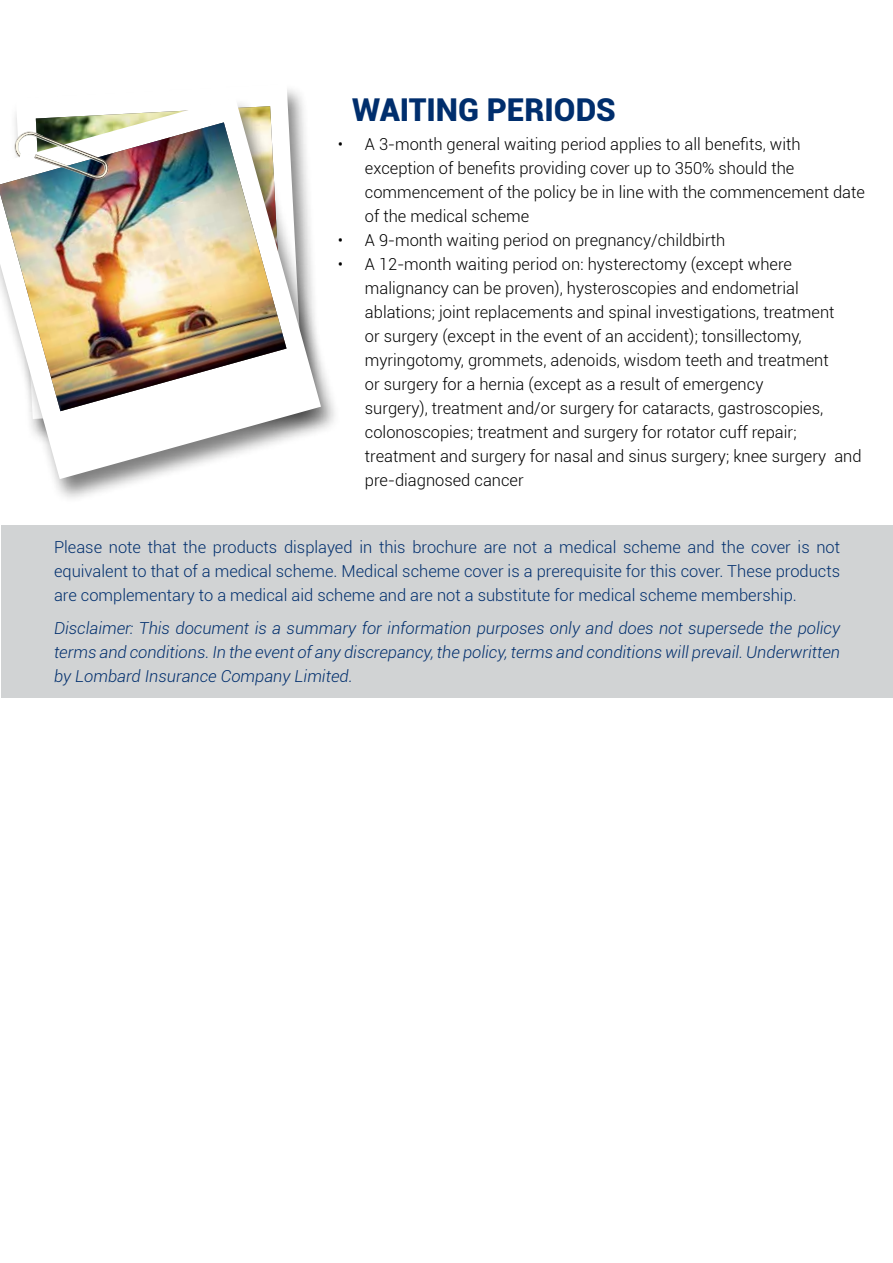
<style>
.page{position:relative;width:893px;height:1263px;background:#fff}
.page>*{position:absolute;margin:0;border:0;box-sizing:border-box;transform-origin:0 0}
.t1{font:900 31.5px "Roboto";color:#002e6d}
.t2{font:300 16.5px/24px "Roboto";color:#000}
.t3{font:300 16.5px/24px "Roboto";color:#002e6d;text-align:justify}
.t4{font:italic 300 16.5px/24px "Roboto";color:#002e6d;text-align:justify}
</style>
<div class="page">
<div style="left:0;top:97px;width:341px;height:408px;background:#000;opacity:.5"></div>
<svg style="left:0;top:97px;width:321px;height:382px"></svg>
<img style="left:0;top:122px;width:287px;height:289px">
<img style="left:13px;top:131px;width:97px;height:49px">
<div style="left:1px;top:525px;width:892px;height:173px;background:#d1d3d4"></div>
<h1 class="t1" style="left:352px;top:88px;width:265px">WAITING PERIODS</h1>
<p class="t2" style="left:365px;top:131px;width:501px;text-indent:-27px">• A 3-month general waiting period applies to all benefits, with exception of benefits providing cover up to 350% should the commencement of the policy be in line with the commencement date of the medical scheme</p>
<p class="t2" style="left:338px;top:227px;width:389px">• A 9-month waiting period on pregnancy/childbirth</p>
<p class="t2" style="left:365px;top:251px;width:498px;text-indent:-27px">• A 12-month waiting period on: hysterectomy (except where malignancy can be proven), hysteroscopies and endometrial ablations; joint replacements and spinal investigations, treatment<br>or surgery (except in the event of an accident); tonsillectomy, myringotomy, grommets, adenoids, wisdom teeth and treatment<br>or surgery for a hernia (except as a result of emergency<br>surgery), treatment and/or surgery for cataracts, gastroscopies, colonoscopies; treatment and surgery for rotator cuff repair; treatment and surgery for nasal and sinus surgery; knee surgery and pre-diagnosed cancer</p>
<p class="t3" style="left:54px;top:535px;width:788px">Please note that the products displayed in this brochure are not a medical scheme and the cover is not equivalent to that of a medical scheme. Medical scheme cover is a prerequisite for this cover. These products are complementary to a medical aid scheme and are not a substitute for medical scheme membership.</p>
<p class="t4" style="left:54px;top:615px;width:788px">Disclaimer: This document is a summary for information purposes only and does not supersede the policy terms and conditions. In the event of any discrepancy, the policy, terms and conditions will prevail. Underwritten by Lombard Insurance Company Limited.</p>
</div>
